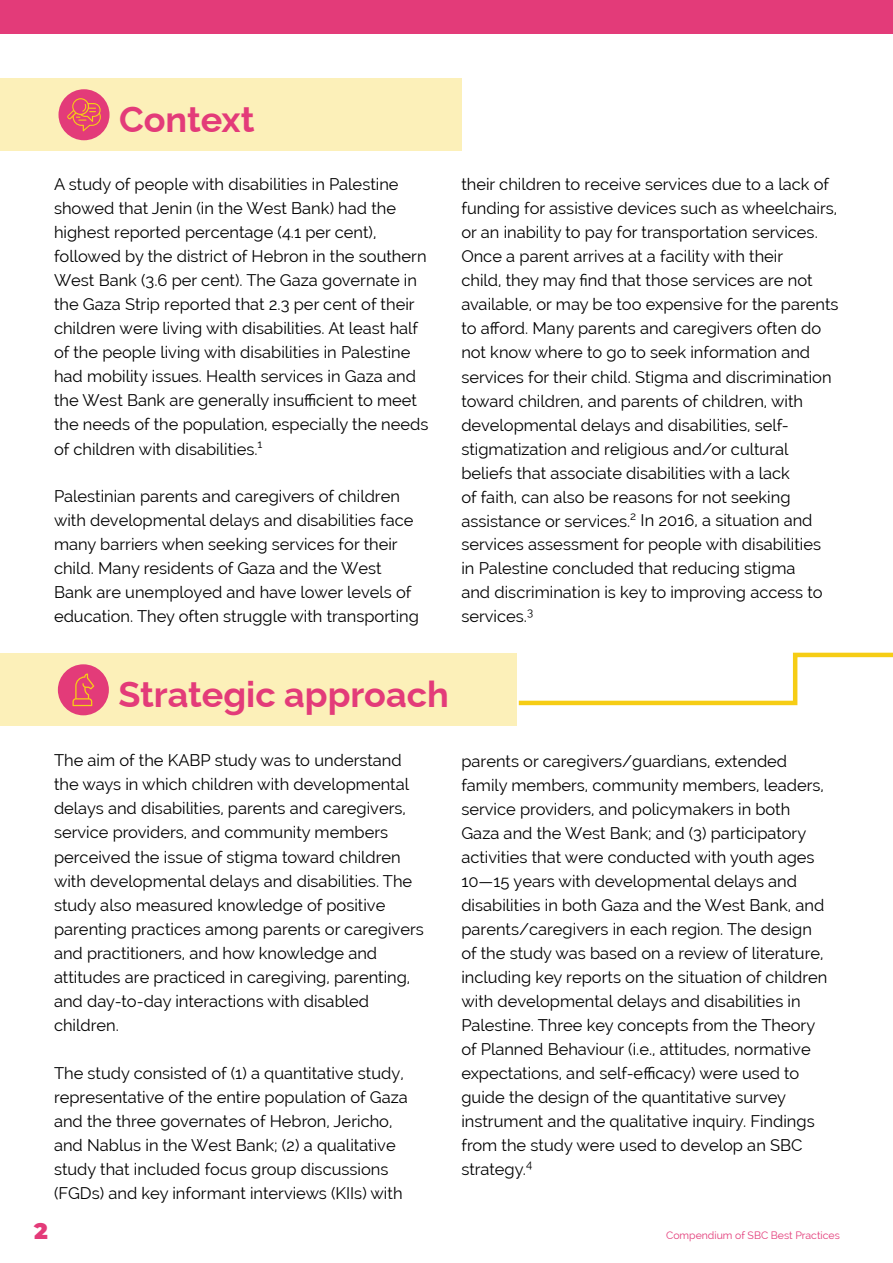
<style>
.page{position:relative;width:893px;height:1263px;background:#fff}
.page>*{position:absolute;margin:0;border:0;box-sizing:border-box;transform-origin:0 0}
.t1{font:700 36px "Raleway";color:#e33b79}
.t2{font:900 22.5px "Montserrat";color:#e33b79}
.t3{font:16.5px/24px "Raleway";color:#000}
.t4{font:10.5px "Raleway";color:#e33b79}
</style>
<div class="page">
<div style="left:0;top:0;width:893px;height:34px;background:#e33b79"></div>
<svg style="left:514px;top:652px;width:379px;height:55px"></svg>
<div style="left:0;top:79px;width:461px;height:72px;background:#fcf0b9"></div>
<div style="left:58px;top:89px;width:52px;height:51px;background:#e33b79;border-radius:50%"></div>
<svg style="left:67px;top:98px;width:34px;height:33px"></svg>
<div style="left:0;top:654px;width:516px;height:72px;background:#fcf0b9"></div>
<div style="left:58px;top:664px;width:51px;height:51px;background:#e33b79;border-radius:50%"></div>
<svg style="left:72px;top:673px;width:22px;height:33px"></svg>
<h1 class="t1" style="left:119px;top:91px;width:137px">Context</h1>
<p class="t3" style="left:54px;top:173px;width:376px">A study of people with disabilities in Palestine showed that Jenin (in the West Bank) had the highest reported percentage (4.1 per cent), followed by the district of Hebron in the southern West Bank (3.6 per cent). The Gaza governate in the Gaza Strip reported that 2.3 per cent of their children were living with disabilities. At least half of the people living with disabilities in Palestine had mobility issues. Health services in Gaza and the West Bank are generally insufficient to meet the needs of the population, especially the needs of children with disabilities.<sup>1</sup></p>
<p class="t3" style="left:54px;top:485px;width:366px">Palestinian parents and caregivers of children with developmental delays and disabilities face many barriers when seeking services for their child. Many residents of Gaza and the West Bank are unemployed and have lower levels of education. They often struggle with transporting</p>
<p class="t3" style="left:461px;top:173px;width:379px">their children to receive services due to a lack of funding for assistive devices such as wheelchairs, or an inability to pay for transportation services.<br>Once a parent arrives at a facility with their<br>child, they may find that those services are not available, or may be too expensive for the parents to afford. Many parents and caregivers often do not know where to go to seek information and services for their child. Stigma and discrimination toward children, and parents of children, with developmental delays and disabilities, self&shy;stigmatization and religious and/or cultural beliefs that associate disabilities with a lack<br>of faith, can also be reasons for not seeking assistance or services.<sup>2</sup> In 2016, a situation and services assessment for people with disabilities<br>in Palestine concluded that reducing stigma<br>and discrimination is key to improving access to services.<sup>3</sup></p>
<h1 class="t1" style="left:118px;top:666px;width:332px">Strategic approach</h1>
<p class="t3" style="left:54px;top:749px;width:371px">The aim of the KABP study was to understand the ways in which children with developmental delays and disabilities, parents and caregivers, service providers, and community members perceived the issue of stigma toward children with developmental delays and disabilities. The study also measured knowledge of positive parenting practices among parents or caregivers and practitioners, and how knowledge and attitudes are practiced in caregiving, parenting, and day-to-day interactions with disabled children.</p>
<p class="t3" style="left:54px;top:1061px;width:355px">The study consisted of (1) a quantitative study, representative of the entire population of Gaza and the three governates of Hebron, Jericho, and Nablus in the West Bank; (2) a qualitative study that included focus group discussions (FGDs) and key informant interviews (KIIs) with</p>
<p class="t3" style="left:461px;top:749px;width:367px">parents or caregivers/guardians, extended family members, community members, leaders, service providers, and policymakers in both Gaza and the West Bank; and (3) participatory activities that were conducted with youth ages 10—15 years with developmental delays and disabilities in both Gaza and the West Bank, and parents/caregivers in each region. The design of the study was based on a review of literature, including key reports on the situation of children with developmental delays and disabilities in Palestine. Three key concepts from the Theory of Planned Behaviour (i.e., attitudes, normative expectations, and self-efficacy) were used to guide the design of the quantitative survey instrument and the qualitative inquiry. Findings from the study were used to develop an SBC strategy.<sup>4</sup></p>
<h2 class="t2" style="left:34px;top:1214px;width:15px">2</h2>
<p class="t4" style="left:666px;top:1229px;width:175px">Compendium of SBC Best Practices</p>
</div>
